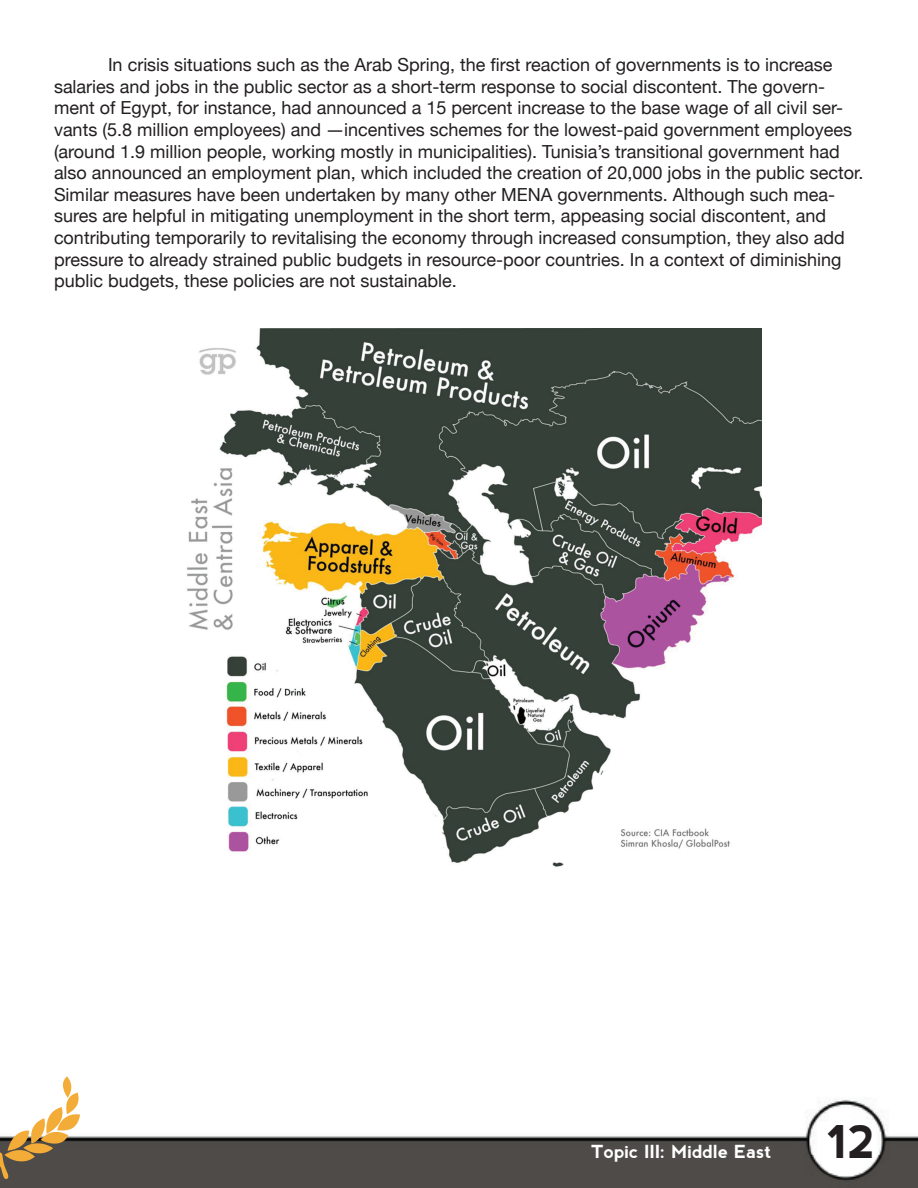
<style>
.page{position:relative;width:918px;height:1188px;background:#fff}
.page>*{position:absolute;margin:0;border:0;box-sizing:border-box;transform-origin:0 0}
.t1{font:700 45px "nevis";color:#231f20}
.t2{font:18px/21.6px "Helvetica Neue";color:#231f20}
.t3{font:700 18px "nevis";color:#fff}
</style>
<div class="page">
<img style="left:1px;top:328px;width:917px;height:860px">
<svg style="left:0;top:1076px;width:80px;height:103px"></svg>
<img style="left:185px;top:328px;width:576px;height:540px">
<p class="t2" style="left:54px;top:53px;width:811px;text-indent:54px">In crisis situations such as the Arab Spring, the first reaction of governments is to increase salaries and jobs in the public sector as a short-term response to social discontent. The govern&shy;ment of Egypt, for instance, had announced a 15 percent increase to the base wage of all civil ser&shy;vants (5.8 million employees) and ―incentives schemes for the lowest-paid government employees (around 1.9 million people, working mostly in municipalities). Tunisia’s transitional government had also announced an employment plan, which included the creation of 20,000 jobs in the public sector.<br>Similar measures have been undertaken by many other MENA governments. Although such mea&shy;sures are helpful in mitigating unemployment in the short term, appeasing social discontent, and contributing temporarily to revitalising the economy through increased consumption, they also add pressure to already strained public budgets in resource-poor countries. In a context of diminishing public budgets, these policies are not sustainable.</p>
<p class="t3" style="left:591px;top:1141px;width:182px">Topic III: Middle East</p>
<h1 class="t1" style="left:827px;top:1116px;width:51px">12</h1>
</div>
